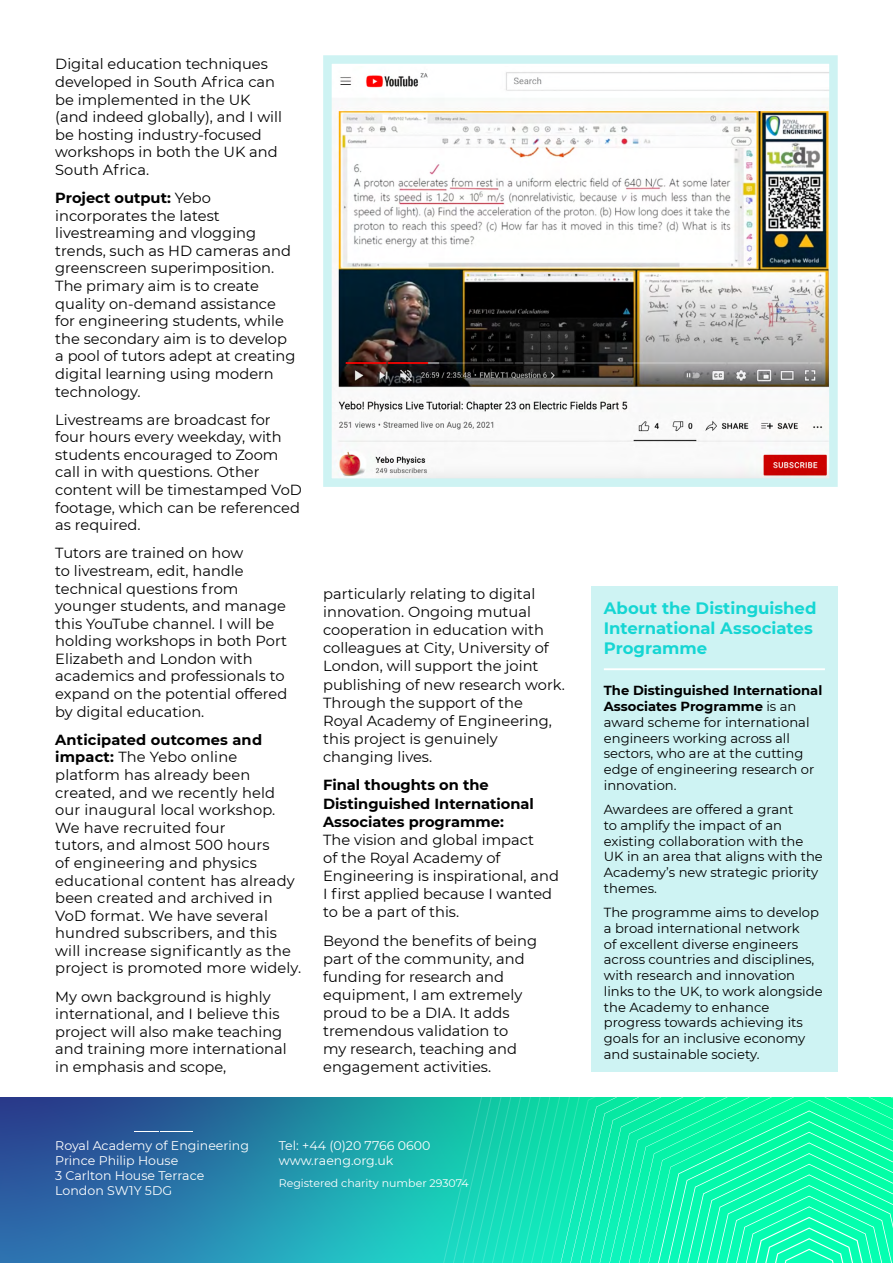
<style>
.page{position:relative;width:893px;height:1263px;background:#fff}
.page>*{position:absolute;margin:0;border:0;box-sizing:border-box;transform-origin:0 0}
.t1{font:700 16.5px/19.8px "Montserrat";letter-spacing:-.005em;color:#15d6d3}
.t2{font:14.7px/17.5px "Montserrat";color:#000}
.t3{font:700 14.7px/18px "Montserrat";color:#000}
.t4{font:13.2px/15.8px "Montserrat";color:#000}
.t5{font:12.6px/15px "Montserrat";color:#fff}
.t6{font:10.95px "Montserrat";color:#fff}
.s1{font-weight:700}
</style>
<div class="page">
<svg style="left:0;top:1097px;width:421px;height:166px;background:#2581a8"></svg>
<svg style="left:421px;top:1097px;width:123px;height:166px;background:#17d2b3"></svg>
<div style="left:591px;top:586px;width:247px;height:485px;background:#cef3f3"></div>
<hr style="left:604px;top:668px;width:221px;height:2px;background:#fff">
<img style="left:333px;top:72px;width:495px;height:405px">
<div style="left:323px;top:55px;width:515px;height:432px;border:9px solid #cef3f3"></div>
<svg style="left:544px;top:1097px;width:349px;height:166px;background:#15f6af"></svg>
<p class="t2" style="left:55px;top:55px;width:228px">Digital education techniques developed in South Africa can be implemented in the UK (and indeed globally), and I will be hosting industry-focused workshops in both the UK and<br>South Africa.</p>
<p class="t2" style="left:55px;top:189px;width:242px"><span class="s1">Project output:</span> Yebo incorporates the latest livestreaming and vlogging trends, such as HD cameras and greenscreen superimposition.<br>The primary aim is to create quality on-demand assistance for engineering students, while the secondary aim is to develop a pool of tutors adept at creating digital learning using modern technology.</p>
<p class="t2" style="left:55px;top:410px;width:248px">Livestreams are broadcast for four hours every weekday, with students encouraged to Zoom call in with questions. Other content will be timestamped VoD footage, which can be referenced as required.</p>
<p class="t2" style="left:55px;top:544px;width:233px">Tutors are trained on how<br>to livestream, edit, handle technical questions from younger students, and manage this YouTube channel. I will be holding workshops in both Port<br>Elizabeth and London with academics and professionals to expand on the potential offered by digital education.</p>
<p class="t2" style="left:55px;top:730px;width:247px"><span class="s1">Anticipated outcomes and impact:</span> The Yebo online platform has already been created, and we recently held our inaugural local workshop.<br>We have recruited four<br>tutors, and almost 500 hours<br>of engineering and physics educational content has already been created and archived in<br>VoD format. We have several hundred subscribers, and this will increase significantly as the project is promoted more widely.</p>
<p class="t2" style="left:55px;top:987px;width:233px">My own background is highly international, and I believe this project will also make teaching and training more international in emphasis and scope,</p>
<p class="t2" style="left:323px;top:584px;width:243px;line-height:18px">particularly relating to digital innovation. Ongoing mutual cooperation in education with colleagues at City, University of<br>London, will support the joint publishing of new research work.<br>Through the support of the<br>Royal Academy of Engineering, this project is genuinely changing lives.</p>
<p class="t3" style="left:323px;top:775px;width:212px">Final thoughts on the<br>Distinguished International<br>Associates programme:</p>
<p class="t2" style="left:323px;top:830px;width:237px;line-height:18px">The vision and global impact<br>of the Royal Academy of<br>Engineering is inspirational, and<br>I first applied because I wanted to be a part of this.</p>
<p class="t2" style="left:323px;top:931px;width:215px;line-height:18px">Beyond the benefits of being part of the community, and funding for research and equipment, I am extremely proud to be a DIA. It adds tremendous validation to<br>my research, teaching and engagement activities.</p>
<p class="t5" style="left:55px;top:1137px;width:195px">Royal Academy of Engineering<br>Prince Philip House<br>3 Carlton House Terrace<br>London SW1Y 5DG</p>
<p class="t5" style="left:279px;top:1137px;width:153px">Tel: +44 (0)20 7766 0600 www.raeng.org.uk</p>
<p class="t6" style="left:279px;top:1175px;width:192px">Registered charity number 293074</p>
<p class="t1" style="left:604px;top:598px;width:214px">About the Distinguished<br>International Associates<br>Programme</p>
<p class="t4" style="left:604px;top:682px;width:220px"><span class="s1">The Distinguished International<br>Associates Programme</span> is an award scheme for international engineers working across all sectors, who are at the cutting edge of engineering research or innovation.</p>
<p class="t4" style="left:604px;top:801px;width:221px">Awardees are offered a grant<br>to amplify the impact of an existing collaboration with the<br>UK in an area that aligns with the<br>Academy’s new strategic priority themes.</p>
<p class="t4" style="left:604px;top:904px;width:220px">The programme aims to develop a broad international network<br>of excellent diverse engineers across countries and disciplines, with research and innovation links to the UK, to work alongside the Academy to enhance progress towards achieving its goals for an inclusive economy and sustainable society.</p>
</div>
